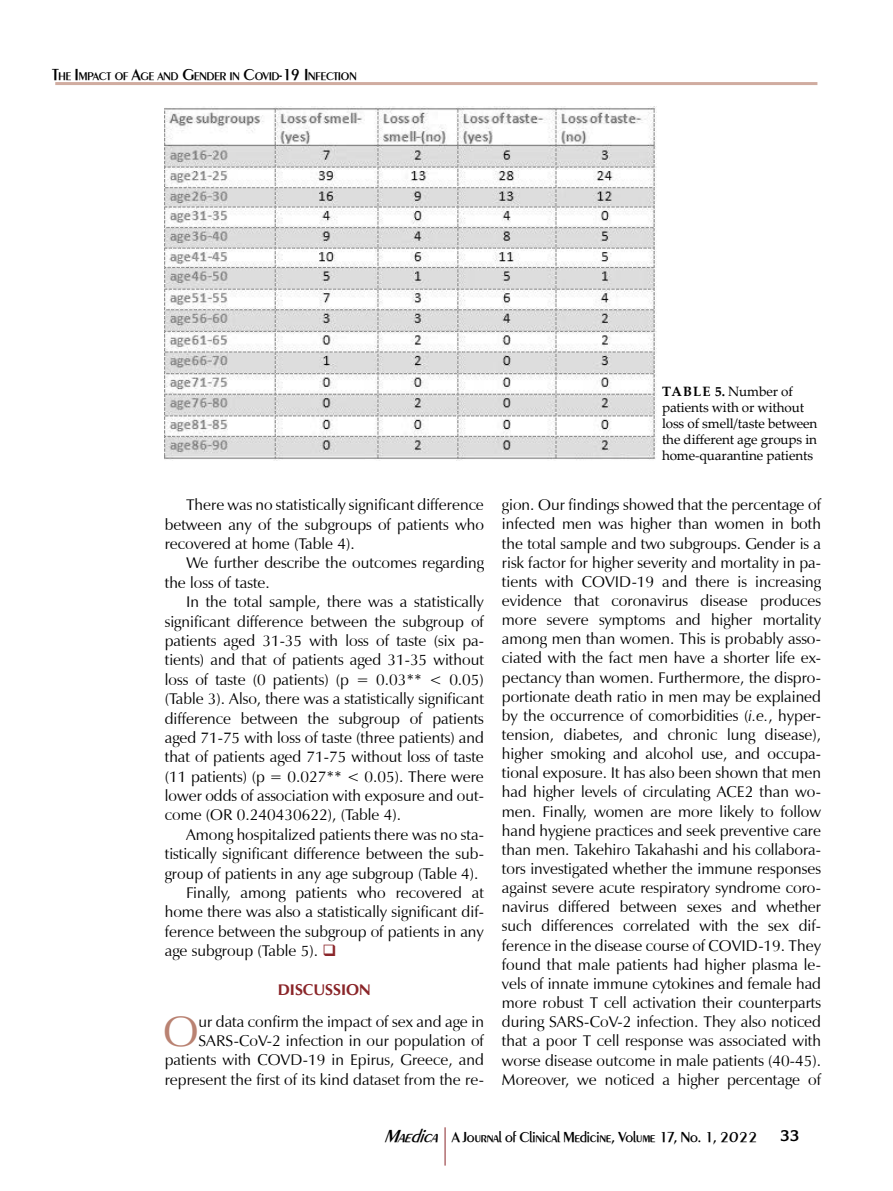
<style>
.page{position:relative;width:893px;height:1191px;background:#fff}
.page>*{position:absolute;margin:0;border:0;box-sizing:border-box;transform-origin:0 0}
.t1{font:43.35px "Z Humanist Normal";color:#b98272}
.t2{font:15.75px/19.2px "Z Humanist Normal";color:#000;text-align:justify}
.t3{font:700 15.75px "Z Humanist";color:#8a2529}
.t4{font:500 15px "Peinaud";letter-spacing:-.005em;color:#000}
.t5{font:700 15px "Korina";color:#000}
.t6{font:13.5px/16.2px "Palatino Linotype";letter-spacing:-.01em;color:#000}
.t7{font:500 11.55px "Peinaud";color:#000}
.s1{font-size:16.5px}
.s2{color:#8a2529}
.s3{font-weight:700}
.s4{font-family:"Z Humanist";font-style:italic}
.s5{font-style:italic;font-size:18px}
</style>
<div class="page">
<hr style="left:55px;top:82px;width:762px;height:3px;background:#d0aca0">
<hr style="left:445px;top:1127px;width:1px;height:38px;background:#8a2529">
<img style="left:165px;top:106px;width:491px;height:354px">
<p class="t7" style="left:52px;top:69px;width:306px"><span class="s1">T</span>HE <span class="s1">I</span>MPACT OF <span class="s1">A</span>GE AND <span class="s1">G</span>ENDER IN <span class="s1">C</span>OVID<span class="s1">-19 I</span>NFECTION</p>
<p class="t2" style="left:165px;top:495px;width:321px;text-indent:21px">There was no statistically significant difference between any of the subgroups of patients who recovered at home (Table 4).</p>
<p class="t2" style="left:165px;top:553px;width:321px;text-indent:21px">We further describe the outcomes regarding the loss of taste.</p>
<p class="t2" style="left:165px;top:592px;width:321px;text-indent:21px">In the total sample, there was a statistically significant difference between the subgroup of patients aged 31-35 with loss of taste (six pa&shy;tients) and that of patients aged 31-35 without loss of taste (0 patients) (p = 0.03** &lt; 0.05) (Table 3). Also, there was a statistically significant difference between the subgroup of patients aged 71-75 with loss of taste (three patients) and that of patients aged 71-75 without loss of taste (11 patients) (p = 0.027** &lt; 0.05). There were lower odds of association with exposure and out&shy;come (OR 0.240430622), (Table 4).</p>
<p class="t2" style="left:186px;top:825px;width:299px">Among hospitalized patients there was no sta-</p>
<p class="t2" style="left:165px;top:844px;width:321px">tistically significant difference between the sub-</p>
<p class="t2" style="left:165px;top:864px;width:315px">group of patients in any age subgroup (Table 4).</p>
<p class="t2" style="left:186px;top:883px;width:299px">Finally, among patients who recovered at</p>
<p class="t2" style="left:165px;top:902px;width:321px">home there was also a statistically significant dif-</p>
<p class="t2" style="left:165px;top:922px;width:321px">ference between the subgroup of patients in any</p>
<p class="t2" style="left:165px;top:941px;width:173px">age subgroup (Table 5). <span class="s2">❑</span></p>
<p class="t3" style="left:278px;top:980px;width:95px">DISCUSSION</p>
<h1 class="t1" style="left:163px;top:1005px;width:37px">O</h1>
<p class="t2" style="left:165px;top:1012px;width:321px;text-align:right">ur data confirm the impact of sex and age in SARS-CoV-2 infection in our population of patients with COVD-19 in Epirus, Greece, and represent the first of its kind dataset from the re-</p>
<p class="t6" style="left:662px;top:382px;width:157px"><span class="s3">TABLE 5.</span> Number of patients with or without loss of smell/taste between the different age groups in home-quarantine patients</p>
<p class="t2" style="left:502px;top:495px;width:321px">gion. Our findings showed that the percentage of infected men was higher than women in both the total sample and two subgroups. Gender is a risk factor for higher severity and mortality in pa&shy;tients with COVID-19 and there is increasing evidence that coronavirus disease produces more severe symptoms and higher mortality among men than women. This is probably asso&shy;ciated with the fact men have a shorter life ex&shy;pectancy than women. Furthermore, the dispro&shy;portionate death ratio in men may be explained by the occurrence of comorbidities (<span class="s4">i.e.</span>, hyper&shy;tension, diabetes, and chronic lung disease), higher smoking and alcohol use, and occupa&shy;tional exposure. It has also been shown that men had higher levels of circulating ACE2 than wo&shy;men. Finally, women are more likely to follow hand hygiene practices and seek preventive care than men. Takehiro Takahashi and his collabora&shy;tors investigated whether the immune responses against severe acute respiratory syndrome coro&shy;navirus differed between sexes and whether such differences correlated with the sex dif&shy;ference in the disease course of COVID-19. They found that male patients had higher plasma le&shy;vels of innate immune cytokines and female had more robust T cell activation their counterparts during SARS-CoV-2 infection. They also noticed that a poor T cell response was associated with worse disease outcome in male patients (40-45).<br>Moreover, we noticed a higher percentage of</p>
<p class="t4" style="left:384px;top:1127px;width:375px"><span class="s5">Maedica</span> A Journal of Clinical Medicine, Volume 17, No. 1, 2022</p>
<p class="t5" style="left:780px;top:1127px;width:21px">33</p>
</div>
